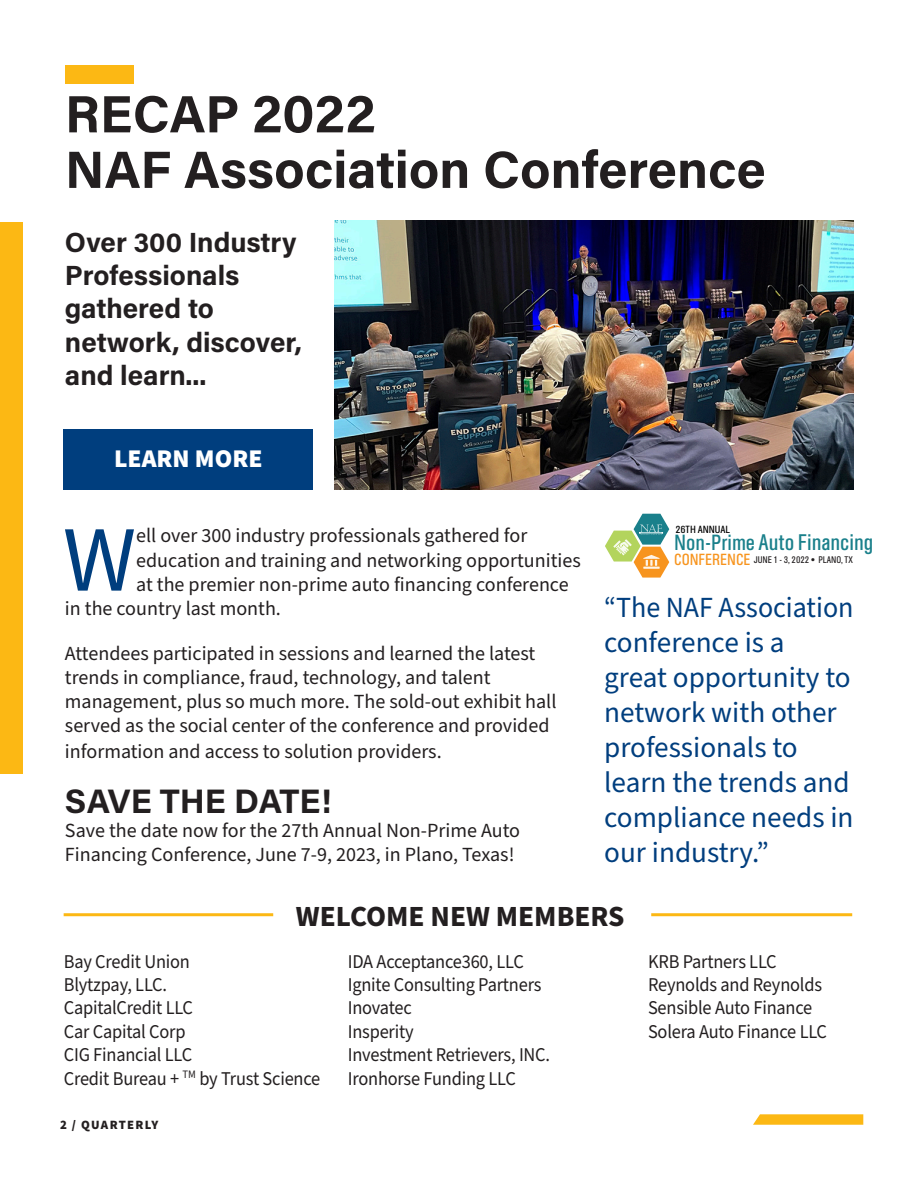
<style>
.page{position:relative;width:918px;height:1188px;background:#fff}
.page>*{position:absolute;margin:0;border:0;box-sizing:border-box;transform-origin:0 0}
.Body_Text{font:93.45px "Source Sans Pro";color:#003e7e}
.Titles{font:700 52.5px "Acumin Pro";color:#231f20}
.Smaller_Titles{font:700 33.9px "Acumin Pro";color:#231f20}
.Body_Text-2{font:29.25px/35px "Source Sans Pro";color:#003e7e;scale:.96 1}
.Body_Text-3{font:700 29.25px "Source Sans Pro";color:#231f20}
.Smaller_Titles-2{font:700 27.75px/33.3px "Acumin Pro";color:#231f20}
.Body_Text-4{font:900 25.5px "Source Sans Pro";color:#fff}
.t1{font:20.4px "Ad Grot Buch SB Con";color:#1a808b}
.Body_Text-5{font:20.1px/24px "Source Sans Pro";color:#231f20}
.Body_Text-6{font:19.5px "Source Sans Pro";letter-spacing:-.01em;color:#231f20;scale:.94 1}
.t2{font:900 12.75px "Source Sans Pro";letter-spacing:.1em;color:#231f20}
.t3{font:9.45px "Ad Grot Buch SB Con";color:#000;scale:1.06 1}
.t4{font:8.7px "Ad Grot Buch SB Con";color:#231f20}
.s1{font-size:19.8px}
.s2{font-size:14.55px;color:#f7941e}
</style>
<div class="page">
<div style="left:65px;top:65px;width:68px;height:19px;background:#fcb814"></div>
<div style="left:0;top:223px;width:22px;height:551px;background:#fcb814"></div>
<img style="left:334px;top:220px;width:520px;height:270px">
<svg style="left:753px;top:1114px;width:110px;height:11px"></svg>
<div style="left:64px;top:430px;width:249px;height:60px;background:#003e7e"></div>
<hr style="left:64px;top:913px;width:209px;height:3px;background:#fcb814">
<hr style="left:651px;top:913px;width:201px;height:3px;background:#fcb814">
<svg style="left:605px;top:514px;width:64px;height:64px"></svg>
<p class="Titles" style="left:65px;top:77px;width:312px">RECAP 2022</p>
<p class="Titles" style="left:65px;top:133px;width:702px">NAF Association Conference</p>
<p class="Smaller_Titles-2" style="left:65px;top:224px;width:239px">Over 300 Industry<br>Professionals gathered to network, discover, and learn...</p>
<p class="Body_Text-4" style="left:114px;top:441px;width:16px">LEAR</p>
<p class="Body_Text-4" style="left:173px;top:441px;width:75px">N MORE</p>
<p class="Body_Text" style="left:63px;top:497px;width:75px">W</p>
<p class="Body_Text-5" style="left:136px;top:524px;width:393px">ell over 300 industry professionals gathered for</p>
<p class="Body_Text-5" style="left:136px;top:549px;width:446px">education and training and networking opportunities</p>
<p class="Body_Text-5" style="left:136px;top:573px;width:434px">at the premier non-prime auto financing conference</p>
<p class="Body_Text-5" style="left:65px;top:597px;width:217px">in the country last month.</p>
<p class="Body_Text-5" style="left:65px;top:642px;width:493px">Attendees participated in sessions and learned the latest trends in compliance, fraud, technology, and talent management, plus so much more. The sold-out exhibit hall served as the social center of the conference and provided</p>
<p class="Body_Text-5" style="left:65px;top:740px;width:378px">information and access to solution providers.</p>
<p class="Smaller_Titles" style="left:65px;top:778px;width:268px">SAVE THE DATE!</p>
<p class="Body_Text-5" style="left:65px;top:819px;width:457px">Save the date now for the 27th Annual Non-Prime Auto<br>Financing Conference, June 7-9, 2023, in Plano, Texas!</p>
<p class="t3" style="left:675px;top:523px;width:53px">26TH ANNUAL</p>
<p class="t1" style="left:674px;top:530px;width:201px"><span class="s1">Non-Prime</span> Auto Financing</p>
<p class="t4" style="left:674px;top:554px;width:180px"><span class="s2">CONFERENCE</span> JUNE 1 - 3, 2022 • PLANO, TX</p>
<p class="Body_Text-2" style="left:604px;top:591px;width:261px">“The NAF Association conference is a great opportunity to network with other professionals to learn the trends and compliance needs in our industry.”</p>
<p class="Body_Text-3" style="left:296px;top:896px;width:330px">WELCOME NEW MEMBERS</p>
<p class="Body_Text-6" style="left:348px;top:948px;width:189px">IDA Acceptance360, LLC</p>
<p class="Body_Text-6" style="left:348px;top:972px;width:208px">Ignite Consulting Partners</p>
<p class="Body_Text-6" style="left:348px;top:995px;width:70px">Inovatec</p>
<p class="Body_Text-6" style="left:348px;top:1018px;width:72px">Insperity</p>
<p class="Body_Text-6" style="left:348px;top:1042px;width:217px">Investment Retrievers, INC.</p>
<p class="Body_Text-6" style="left:348px;top:1065px;width:180px">Ironhorse Funding LLC</p>
<p class="Body_Text-6" style="left:64px;top:948px;width:136px">Bay Credit Union</p>
<p class="Body_Text-6" style="left:64px;top:972px;width:111px">Blytzpay, LLC.</p>
<p class="Body_Text-6" style="left:64px;top:995px;width:139px">CapitalCredit LLC</p>
<p class="Body_Text-6" style="left:64px;top:1018px;width:131px">Car Capital Corp</p>
<p class="Body_Text-6" style="left:64px;top:1042px;width:138px">CIG Financial LLC</p>
<p class="Body_Text-6" style="left:64px;top:1065px;width:274px">Credit Bureau + <sup>TM</sup> by Trust Science</p>
<p class="t2" style="left:60px;top:1116px;width:100px">2 / QUARTERLY</p>
<p class="Body_Text-6" style="left:648px;top:948px;width:138px">KRB Partners LLC</p>
<p class="Body_Text-6" style="left:648px;top:972px;width:187px">Reynolds and Reynolds</p>
<p class="Body_Text-6" style="left:648px;top:995px;width:176px">Sensible Auto Finance</p>
<p class="Body_Text-6" style="left:648px;top:1018px;width:192px">Solera Auto Finance LLC</p>
</div>
